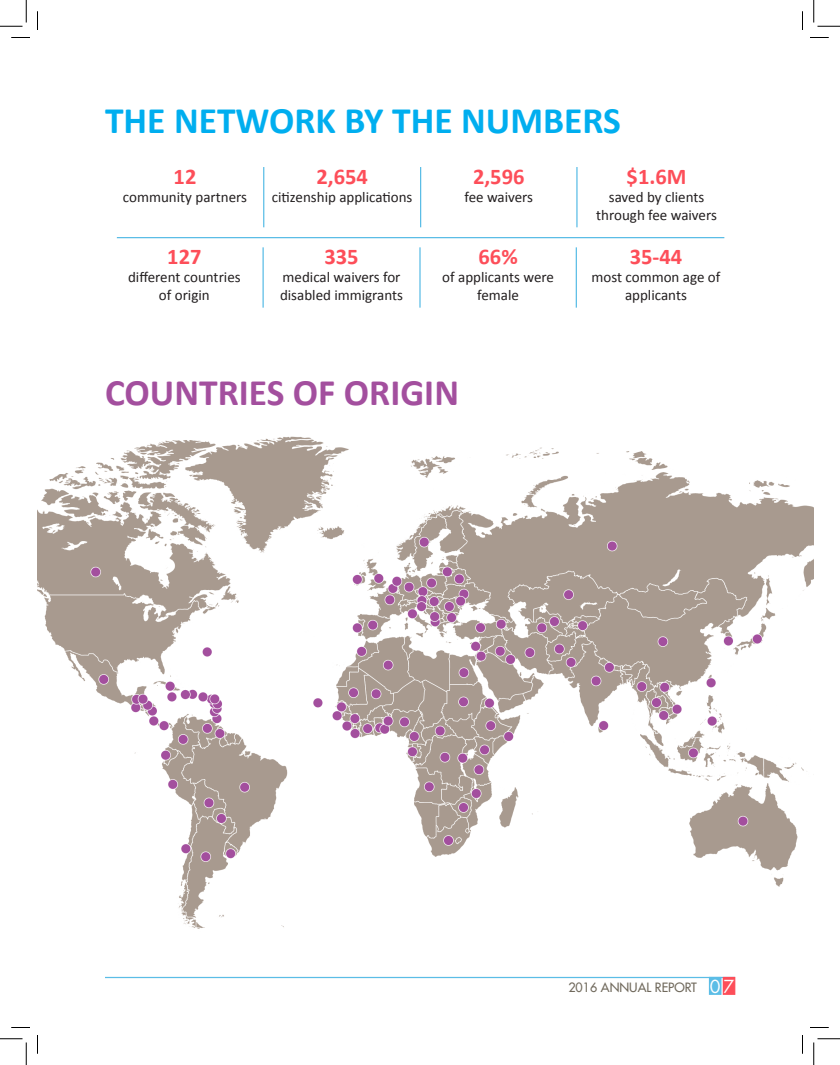
<style>
.page{position:relative;width:840px;height:1065px;background:#fff}
.page>*{position:absolute;margin:0;border:0;box-sizing:border-box;transform-origin:0 0}
.t1{font:700 37.5px "Calibri";color:#00aeef}
.t2{font:700 37.5px "Calibri";color:#a34f9e}
.t3{font:700 22.5px "Calibri";color:#fd4e59}
.t4{font:17.5px "Futura LT";color:#fff}
.t5{font:15px/18px "Calibri";color:#231f20;text-align:center}
.t6{font:12.5px "Futura LT";color:#70695c}
</style>
<div class="page">
<hr style="left:263px;top:167px;width:1px;height:60px;background:#5bbde6">
<hr style="left:420px;top:167px;width:1px;height:60px;background:#5bbde6">
<hr style="left:576px;top:167px;width:2px;height:60px;background:#5bbde6">
<hr style="left:117px;top:237px;width:607px;height:1px;background:#5bbde6">
<hr style="left:262px;top:247px;width:2px;height:61px;background:#5bbde6">
<hr style="left:419px;top:247px;width:2px;height:61px;background:#5bbde6">
<hr style="left:576px;top:247px;width:1px;height:61px;background:#5bbde6">
<div style="left:709px;top:977px;width:13px;height:18px;background:#5bbde6;border:1px solid #5bbde6"></div>
<hr style="left:105px;top:977px;width:630px;height:1px;background:#5bbde6">
<div style="left:723px;top:977px;width:12px;height:18px;background:#fd4e59;border:1px solid #fd4e59"></div>
<img style="left:38px;top:436px;width:776px;height:493px">
<svg style="left:11px;top:37px;width:19px;height:1px"></svg>
<svg style="left:810px;top:37px;width:19px;height:1px"></svg>
<svg style="left:11px;top:1027px;width:19px;height:1px"></svg>
<svg style="left:810px;top:1027px;width:19px;height:1px"></svg>
<svg style="left:37px;top:11px;width:1px;height:19px"></svg>
<svg style="left:37px;top:1035px;width:1px;height:19px"></svg>
<svg style="left:802px;top:11px;width:1px;height:19px"></svg>
<svg style="left:802px;top:1035px;width:1px;height:19px"></svg>
<svg style="left:0;top:0;width:27px;height:27px"></svg>
<svg style="left:0;top:1039px;width:27px;height:26px"></svg>
<svg style="left:814px;top:0;width:26px;height:27px"></svg>
<svg style="left:814px;top:1039px;width:26px;height:26px"></svg>
<p class="t1" style="left:105px;top:97px;width:517px">THE NETWORK BY THE NUMBERS</p>
<p class="t3" style="left:174px;top:162px;width:24px">12</p>
<p class="t5" style="left:123px;top:188px;width:126px">community partners</p>
<p class="t3" style="left:627px;top:162px;width:61px">$1.6M</p>
<p class="t5" style="left:609px;top:188px;width:97px">saved by clients</p>
<p class="t5" style="left:596px;top:206px;width:122px">through fee waivers</p>
<p class="t3" style="left:316px;top:162px;width:53px">2,654</p>
<p class="t5" style="left:272px;top:188px;width:142px">citizenship applications</p>
<p class="t3" style="left:473px;top:162px;width:53px">2,596</p>
<p class="t5" style="left:464px;top:188px;width:70px">fee waivers</p>
<p class="t3" style="left:167px;top:242px;width:36px">127</p>
<p class="t5" style="left:128px;top:268px;width:114px">different countries</p>
<p class="t5" style="left:159px;top:286px;width:52px">of origin</p>
<p class="t3" style="left:324px;top:242px;width:36px">335</p>
<p class="t5" style="left:280px;top:268px;width:125px;text-align:left">medical waivers for disabled immigrants</p>
<p class="t3" style="left:479px;top:242px;width:41px">66%</p>
<p class="t5" style="left:442px;top:268px;width:113px">of applicants were female</p>
<p class="t2" style="left:105px;top:369px;width:356px">COUNTRIES OF ORIGIN</p>
<p class="t3" style="left:630px;top:242px;width:54px">35-44</p>
<p class="t5" style="left:592px;top:268px;width:130px">most common age of applicants</p>
<p class="t6" style="left:568px;top:979px;width:130px">2016 ANNUAL REPORT</p>
<p class="t4" style="left:710px;top:975px;width:26px">07</p>
</div>
